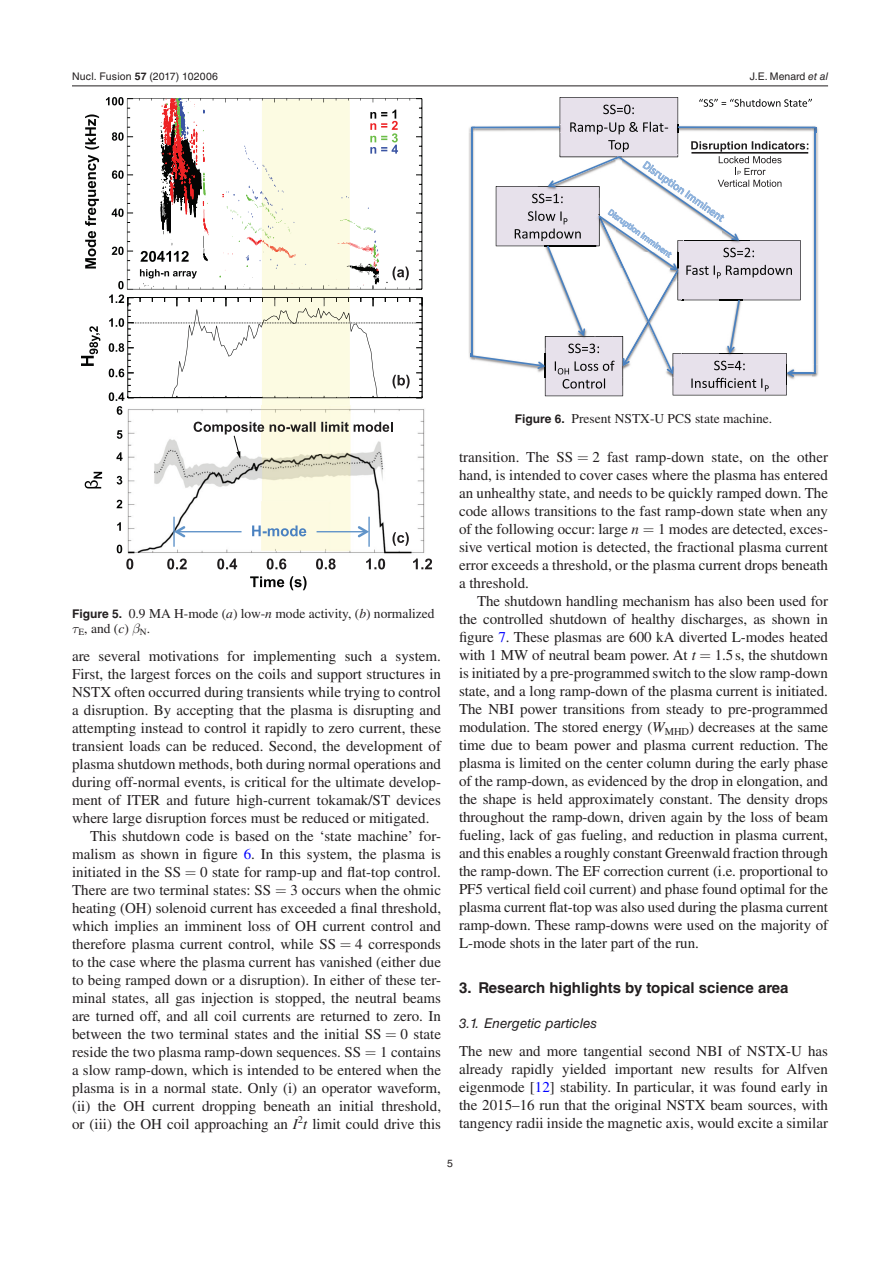
<style>
.page{position:relative;width:893px;height:1263px;background:#fff}
.page>*{position:absolute;margin:0;border:0;box-sizing:border-box;transform-origin:0 0}
.t1{font:15px/18px "Times LT Std";color:#231f20;text-align:justify}
.t2{font:700 15px "Helvetica LT Std";color:#231f20}
.t3{font:13.5px/15px "Times LT Std";color:#231f20}
.t4{font:italic 13.5px "Helvetica LT Std";color:#231f20}
.t5{font:10.5px "Helvetica LT Std";letter-spacing:.015em;color:#231f20}
.s1{font-family:"Helvetica";font-weight:700}
.s2{font-family:"Helvetica"}
.s3{font-style:italic}
.s4{font-family:"Helvetica LT Std";font-weight:700;font-size:12px}
.s5{font-family:"STIX General"}
.s6{color:#00f}
</style>
<div class="page">
<hr style="left:72px;top:86px;width:756px;height:1px;background:#231f20">
<img style="left:127px;top:409px;width:298px;height:145px">
<svg style="left:85px;top:114px;width:14px;height:154px"></svg>
<svg style="left:81px;top:326px;width:19px;height:40px"></svg>
<svg style="left:106px;top:97px;width:317px;height:318px"></svg>
<svg style="left:117px;top:430px;width:5px;height:9px"></svg>
<svg style="left:116px;top:452px;width:7px;height:9px"></svg>
<svg style="left:117px;top:476px;width:5px;height:8px"></svg>
<svg style="left:117px;top:500px;width:5px;height:8px"></svg>
<svg style="left:85px;top:472px;width:17px;height:16px"></svg>
<svg style="left:250px;top:576px;width:57px;height:14px"></svg>
<svg style="left:217px;top:558px;width:69px;height:11px"></svg>
<svg style="left:316px;top:558px;width:69px;height:11px"></svg>
<svg style="left:413px;top:558px;width:19px;height:11px"></svg>
<svg style="left:117px;top:522px;width:4px;height:9px"></svg>
<svg style="left:117px;top:545px;width:70px;height:24px"></svg>
<div style="left:262px;top:502px;width:66px;height:48px;background:#fdfae1"></div>
<hr style="left:173px;top:517px;width:2px;height:30px;background:#6194c9">
<svg style="left:252px;top:525px;width:54px;height:11px"></svg>
<hr style="left:317px;top:531px;width:50px;height:1px;background:#6194c9">
<hr style="left:368px;top:517px;width:2px;height:30px;background:#6194c9">
<svg style="left:358px;top:526px;width:11px;height:11px"></svg>
<hr style="left:176px;top:531px;width:66px;height:1px;background:#6194c9">
<svg style="left:174px;top:526px;width:11px;height:11px"></svg>
<svg style="left:392px;top:532px;width:17px;height:14px"></svg>
<img style="left:262px;top:405px;width:66px;height:17px">
<svg style="left:194px;top:422px;width:199px;height:37px"></svg>
<svg style="left:469px;top:97px;width:349px;height:299px"></svg>
<hr style="left:691px;top:152px;width:117px;height:2px;background:#201d1e">
<p class="t5" style="left:72px;top:70px;width:148px">Nucl. Fusion <span class="s1">57</span> (<span class="s2">2017</span>) 102006</p>
<p class="t5" style="left:750px;top:70px;width:80px">J.E. Menard <span class="s3">et al</span></p>
<p class="t3" style="left:79px;top:605px;width:358px;text-indent:-7px"><span class="s4">Figure 5.</span> 0.9 MA H-mode (<span class="s3">a</span>) low-<span class="s3">n</span> mode activity, (<span class="s3">b</span>) normalized<br><sub>E</sub>, and (<span class="s3">c</span>) <sub>N</sub>.</p>
<p class="t1" style="left:72px;top:647px;width:370px">are several motivations for implementing such a system.</p>
<p class="t1" style="left:72px;top:665px;width:370px">First, the largest forces on the coils and support structures in</p>
<p class="t1" style="left:72px;top:683px;width:370px">NSTX often occurred during transients while trying to control</p>
<p class="t1" style="left:72px;top:701px;width:371px">a disruption. By accepting that the plasma is disrupting and</p>
<p class="t1" style="left:72px;top:719px;width:370px">attempting instead to control it rapidly to zero current, these</p>
<p class="t1" style="left:72px;top:737px;width:370px">transient loads can be reduced. Second, the development of</p>
<p class="t1" style="left:72px;top:755px;width:371px">plasma shutdown methods, both during normal operations and</p>
<p class="t1" style="left:72px;top:773px;width:370px">during off-normal events, is critical for the ultimate develop-</p>
<p class="t1" style="left:72px;top:791px;width:370px">ment of ITER and future high-current tokamak/ST devices</p>
<p class="t1" style="left:72px;top:809px;width:359px">where large disruption forces must be reduced or mitigated.</p>
<p class="t1" style="left:90px;top:827px;width:352px">This shutdown code is based on the <span class="s5">‘</span>state machine<span class="s5">’</span> for-</p>
<p class="t1" style="left:72px;top:845px;width:370px">malism as shown in figure <span class="s6">6</span>. In this system, the plasma is</p>
<p class="t1" style="left:72px;top:863px;width:111px">initiated in the SS</p>
<p class="t1" style="left:72px;top:863px;width:370px;text-indent:128px">0 state for ramp-up and flat-top control.<br>There are two terminal states: SS</p>
<p class="t1" style="left:72px;top:881px;width:371px;text-indent:218px">3 occurs when the ohmic heating (OH) solenoid current has exceeded a final threshold, which implies an imminent loss of OH current control and therefore plasma current control, while SS</p>
<p class="t1" style="left:72px;top:935px;width:371px;text-indent:283px">4 corresponds to the case where the plasma current has vanished (either due to being ramped down or a disruption). In either of these ter&shy;minal states, all gas injection is stopped, the neutral beams are turned off, and all coil currents are returned to zero. In between the two terminal states and the initial SS</p>
<p class="t1" style="left:401px;top:1025px;width:42px">0 state</p>
<p class="t1" style="left:72px;top:1043px;width:290px">reside the two plasma ramp-down sequences. SS</p>
<p class="t1" style="left:72px;top:1043px;width:371px;text-indent:308px">1 contains a slow ramp-down, which is intended to be entered when the plasma is in a normal state. Only (i) an operator waveform, (ii) the OH current dropping beneath an initial threshold, or (iii) the OH coil approaching an <span class="s3">I</span><sup>2</sup><span class="s3">t</span> limit could drive this</p>
<p class="t3" style="left:515px;top:411px;width:259px"><span class="s4">Figure 6.</span> Present NSTX-U PCS state machine.</p>
<p class="t1" style="left:459px;top:448px;width:371px;text-indent:133px">2 fast ramp-down state, on the other hand, is intended to cover cases where the plasma has entered an unhealthy state, and needs to be quickly ramped down. The code allows transitions to the fast ramp-down state when any of the following occur: large <span class="s3">n</span></p>
<p class="t1" style="left:459px;top:448px;width:116px">transition. The SS</p>
<p class="t1" style="left:459px;top:520px;width:371px;text-indent:199px">1 modes are detected, exces&shy;sive vertical motion is detected, the fractional plasma current error exceeds a threshold, or the plasma current drops beneath a threshold.</p>
<p class="t1" style="left:459px;top:592px;width:371px;text-indent:18px">The shutdown handling mechanism has also been used for the controlled shutdown of healthy discharges, as shown in figure <span class="s6">7</span>. These plasmas are 600 kA diverted L-modes heated with 1 MW of neutral beam power. At <span class="s3">t</span> 1.5s, the shutdown is initiated by a pre-programmed switch to the slow ramp-down state, and a long ramp-down of the plasma current is initiated.<br>The NBI power transitions from steady to pre-programmed modulation. The stored energy (<span class="s3">W</span><sub>MHD</sub>) decreases at the same time due to beam power and plasma current reduction. The plasma is limited on the center column during the early phase of the ramp-down, as evidenced by the drop in elongation, and the shape is held approximately constant. The density drops throughout the ramp-down, driven again by the loss of beam fueling, lack of gas fueling, and reduction in plasma current, and this enables a roughly constant Greenwald fraction through the ramp-down. The EF correction current (i.e. proportional to PF5 vertical field coil current) and phase found optimal for the plasma current flat-top was also used during the plasma current ramp-down. These ramp-downs were used on the majority of L-mode shots in the later part of the run.</p>
<p class="t2" style="left:459px;top:979px;width:331px">3. Research highlights by topical science area</p>
<p class="t4" style="left:459px;top:1015px;width:140px">3.1. Energetic particles</p>
<p class="t1" style="left:459px;top:1042px;width:371px">The new and more tangential second NBI of NSTX-U has already rapidly yielded important new results for Alfven eigenmode [<span class="s6">12</span>] stability. In particular, it was found early in the 2015<span class="s5">–</span>16 run that the original NSTX beam sources, with tangency radii inside the magnetic axis, would excite a similar</p>
<p class="t5" style="left:447px;top:1157px;width:7px">5</p>
</div>
